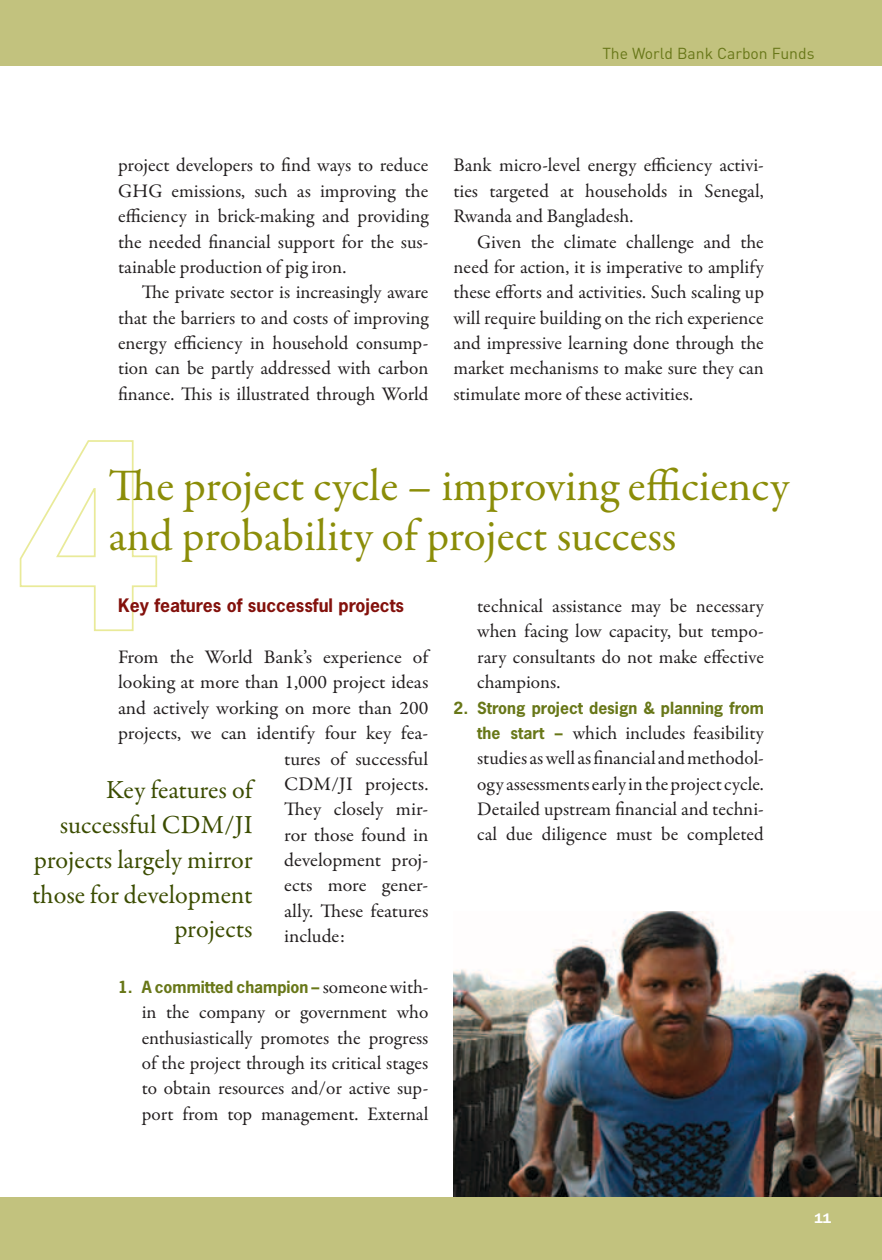
<style>
.page{position:relative;width:882px;height:1260px;background:#fff}
.page>*{position:absolute;margin:0;border:0;box-sizing:border-box;transform-origin:0 0}
.t1{font:45.5px/50.1px "Garamond Premr Pro";color:#8b8d08}
.t2{font:26.25px/35px "Garamond Premr Pro";color:#3b4c00;text-align:right}
.t3{font:19.25px/25.4px "Garamond Premr Pro";color:#231f20;text-align:justify}
.t4{font:700 17.5px "News Gothic";color:#83110c}
.t5{font:700 15.75px "News Gothic";color:#687718}
.t6{font:15.75px "DIN";color:#687718}
.t7{font:600 14px "Franklin Gothic";color:#fff}
.s1{font-family:"Garamond Premr Pro";font-weight:400;font-size:19.25px;color:#231f20}
.s2{font-family:"News Gothic";font-weight:700;font-size:15.75px;color:#687718}
</style>
<div class="page">
<div style="left:0;top:0;width:882px;height:66px;background:#c2c27e"></div>
<div style="left:0;top:1197px;width:882px;height:63px;background:#c2c27e"></div>
<img style="left:454px;top:912px;width:428px;height:285px">
<svg style="left:19px;top:440px;width:139px;height:192px"></svg>
<p class="t6" style="left:602px;top:43px;width:214px">The World Bank Carbon Funds</p>
<p class="t3" style="left:118px;top:153px;width:312px">project developers to find ways to reduce GHG emissions, such as improving the efficiency in brick-making and providing the needed financial support for the sus&shy;tainable production of pig iron.</p>
<p class="t3" style="left:118px;top:280px;width:312px;text-indent:24px">The private sector is increasingly aware that the barriers to and costs of improving energy efficiency in household consump&shy;tion can be partly addressed with carbon finance. This is illustrated through World</p>
<p class="t3" style="left:454px;top:153px;width:312px">Bank micro-level energy efficiency activi&shy;ties targeted at households in Senegal, Rwanda and Bangladesh.</p>
<p class="t3" style="left:454px;top:229px;width:312px;text-indent:24px">Given the climate challenge and the need for action, it is imperative to amplify these efforts and activities. Such scaling up will require building on the rich experience and impressive learning done through the market mechanisms to make sure they can stimulate more of these activities.</p>
<h1 class="t1" style="left:109px;top:461px;width:682px">The project cycle – improving efficiency and probability of project success</h1>
<p class="t4" style="left:118px;top:594px;width:287px">Key features of successful projects</p>
<p class="t3" style="left:118px;top:645px;width:312px">From the World Bank’s experience of</p>
<p class="t3" style="left:118px;top:670px;width:312px">looking at more than 1,000 project ideas</p>
<p class="t3" style="left:118px;top:695px;width:312px">and actively working on more than 200</p>
<p class="t3" style="left:118px;top:721px;width:312px">projects, we can identify four key fea-</p>
<p class="t3" style="left:284px;top:746px;width:146px">tures of successful</p>
<p class="t3" style="left:284px;top:772px;width:146px">CDM/JI projects.</p>
<p class="t3" style="left:284px;top:797px;width:146px">They closely mir-</p>
<p class="t3" style="left:284px;top:822px;width:146px">ror those found in</p>
<p class="t3" style="left:284px;top:848px;width:146px">development proj-</p>
<p class="t3" style="left:284px;top:873px;width:146px">ects more gener-</p>
<p class="t3" style="left:284px;top:898px;width:146px">ally. These features</p>
<p class="t3" style="left:284px;top:924px;width:62px">include:</p>
<p class="t5" style="left:118px;top:977px;width:312px">1. A committed champion – <span class="s1">someone with-</span></p>
<p class="t3" style="left:142px;top:1000px;width:288px">in the company or government who enthusiastically promotes the progress of the project through its critical stages to obtain resources and/or active sup&shy;port from top management. External</p>
<p class="t3" style="left:477px;top:594px;width:288px">technical assistance may be necessary when facing low capacity, but tempo&shy;rary consultants do not make effective champions.</p>
<p class="t5" style="left:454px;top:697px;width:312px">2. Strong project design &amp; planning from</p>
<p class="t3" style="left:477px;top:721px;width:288px"><span class="s2">the start –</span> which includes feasibility studies as well as financial and methodol&shy;ogy assessments early in the project cycle.<br>Detailed upstream financial and techni&shy;cal due diligence must be completed</p>
<h2 class="t2" style="left:32px;top:772px;width:222px">Key features of successful CDM/JI projects largely mirror those for development projects</h2>
<p class="t7" style="left:815px;top:1210px;width:18px">11</p>
</div>
